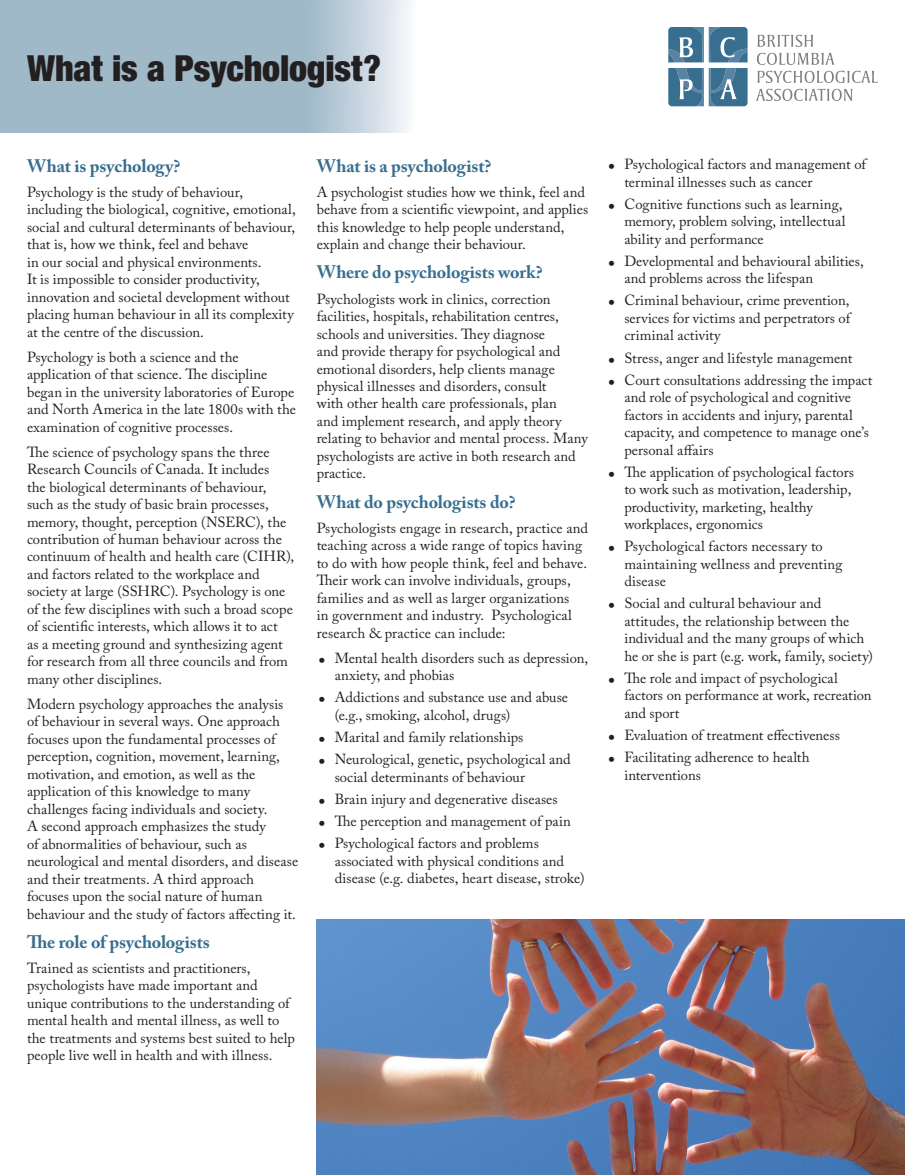
<style>
.page{position:relative;width:905px;height:1175px;background:#fff}
.page>*{position:absolute;margin:0;border:0;box-sizing:border-box;transform-origin:0 0}
.t1{font:900 condensed 36px "Helvetica Neue";letter-spacing:-.005em;color:#231f20}
.t2{font:700 18px "Adobe Caslon Pro";letter-spacing:-.005em;color:#386e8f}
.t3{font:14.55px/17.4px "Adobe Caslon Pro";color:#231f20}
</style>
<div class="page">
<svg style="left:0;top:0;width:874px;height:133px"></svg>
<img style="left:316px;top:919px;width:588px;height:255px">
<svg style="left:757px;top:35px;width:56px;height:12px"></svg>
<svg style="left:756px;top:53px;width:78px;height:12px"></svg>
<svg style="left:757px;top:71px;width:121px;height:12px"></svg>
<svg style="left:756px;top:89px;width:96px;height:12px"></svg>
<svg style="left:668px;top:27px;width:79px;height:35px;background:#5c88a3"></svg>
<svg style="left:668px;top:68px;width:79px;height:38px;background:#5c87a3"></svg>
<h1 class="t1" style="left:27px;top:46px;width:355px">What is a Psychologist?</h1>
<p class="t2" style="left:27px;top:155px;width:155px">What is psychology?</p>
<p class="t3" style="left:27px;top:183px;width:270px">Psychology is the study of behaviour, including the biological, cognitive, emotional, social and cultural determinants of behaviour, that is, how we think, feel and behave<br>in our social and physical environments.<br>It is impossible to consider productivity, innovation and societal development without placing human behaviour in all its complexity at the centre of the discussion.</p>
<p class="t3" style="left:27px;top:348px;width:270px">Psychology is both a science and the application of that science. The discipline began in the university laboratories of Europe and North America in the late 1800s with the examination of cognitive processes.</p>
<p class="t3" style="left:27px;top:443px;width:269px">The science of psychology spans the three Research Councils of Canada. It includes<br>the biological determinants of behaviour, such as the study of basic brain processes, memory, thought, perception (NSERC), the contribution of human behaviour across the continuum of health and health care (CIHR), and factors related to the workplace and society at large (SSHRC). Psychology is one of the few disciplines with such a broad scope of scientific interests, which allows it to act<br>as a meeting ground and synthesizing agent for research from all three councils and from many other disciplines.</p>
<p class="t3" style="left:27px;top:695px;width:273px">Modern psychology approaches the analysis of behaviour in several ways. One approach focuses upon the fundamental processes of perception, cognition, movement, learning, motivation, and emotion, as well as the application of this knowledge to many challenges facing individuals and society.<br>A second approach emphasizes the study<br>of abnormalities of behaviour, such as neurological and mental disorders, and disease and their treatments. A third approach focuses upon the social nature of human behaviour and the study of factors affecting it.</p>
<p class="t2" style="left:27px;top:931px;width:184px">The role of psychologists</p>
<p class="t3" style="left:27px;top:959px;width:269px">Trained as scientists and practitioners, psychologists have made important and unique contributions to the understanding of mental health and mental illness, as well to the treatments and systems best suited to help people live well in health and with illness.</p>
<p class="t2" style="left:316px;top:155px;width:176px">What is a psychologist?</p>
<p class="t3" style="left:316px;top:183px;width:273px">A psychologist studies how we think, feel and behave from a scientific viewpoint, and applies this knowledge to help people understand, explain and change their behaviour.</p>
<p class="t2" style="left:316px;top:262px;width:227px">Where do psychologists work?</p>
<p class="t3" style="left:316px;top:290px;width:272px">Psychologists work in clinics, correction facilities, hospitals, rehabilitation centres, schools and universities. They diagnose<br>and provide therapy for psychological and emotional disorders, help clients manage physical illnesses and disorders, consult<br>with other health care professionals, plan<br>and implement research, and apply theory relating to behavior and mental process. Many psychologists are active in both research and practice.</p>
<p class="t2" style="left:316px;top:491px;width:200px">What do psychologists do?</p>
<p class="t3" style="left:316px;top:519px;width:273px">Psychologists engage in research, practice and teaching across a wide range of topics having to do with how people think, feel and behave.<br>Their work can involve individuals, groups, families and as well as larger organizations<br>in government and industry. Psychological research &amp; practice can include:</p>
<p class="t3" style="left:334px;top:649px;width:255px">Mental health disorders such as depression, anxiety, and phobias</p>
<p class="t3" style="left:335px;top:688px;width:235px">Addictions and substance use and abuse (e.g., smoking, alcohol, drugs)</p>
<p class="t3" style="left:334px;top:726px;width:237px;line-height:22.2px">Marital and family relationships<br>Neurological, genetic, psychological and</p>
<p class="t3" style="left:334px;top:765px;width:238px;line-height:22.2px">social determinants of behaviour<br>Brain injury and degenerative diseases The perception and management of pain Psychological factors and problems</p>
<p class="t3" style="left:335px;top:851px;width:251px">associated with physical conditions and disease (e.g. diabetes, heart disease, stroke)</p>
<p class="t3" style="left:624px;top:155px;width:243px">Psychological factors and management of terminal illnesses such as cancer</p>
<p class="t3" style="left:624px;top:195px;width:222px">Cognitive functions such as learning, memory, problem solving, intellectual ability and performance</p>
<p class="t3" style="left:624px;top:252px;width:241px">Developmental and behavioural abilities, and problems across the lifespan</p>
<p class="t3" style="left:624px;top:292px;width:227px;text-align:justify">Criminal behaviour, crime prevention, services for victims and perpetrators of criminal activity</p>
<p class="t3" style="left:624px;top:346px;width:249px;line-height:22.2px">Stress, anger and lifestyle management<br>Court consultations addressing the impact</p>
<p class="t3" style="left:624px;top:388px;width:246px">and role of psychological and cognitive factors in accidents and injury, parental capacity, and competence to manage one’s personal affairs</p>
<p class="t3" style="left:624px;top:463px;width:231px">The application of psychological factors to work such as motivation, leadership, productivity, marketing, healthy workplaces, ergonomics</p>
<p class="t3" style="left:624px;top:537px;width:219px">Psychological factors necessary to maintaining wellness and preventing disease</p>
<p class="t3" style="left:624px;top:594px;width:250px">Social and cultural behaviour and attitudes, the relationship between the individual and the many groups of which he or she is part (e.g. work, family, society)</p>
<p class="t3" style="left:624px;top:669px;width:249px">The role and impact of psychological factors on performance at work, recreation and sport</p>
<p class="t3" style="left:624px;top:724px;width:217px;line-height:22.2px">Evaluation of treatment effectiveness<br>Facilitating adherence to health</p>
<p class="t3" style="left:624px;top:766px;width:78px">interventions</p>
</div>
